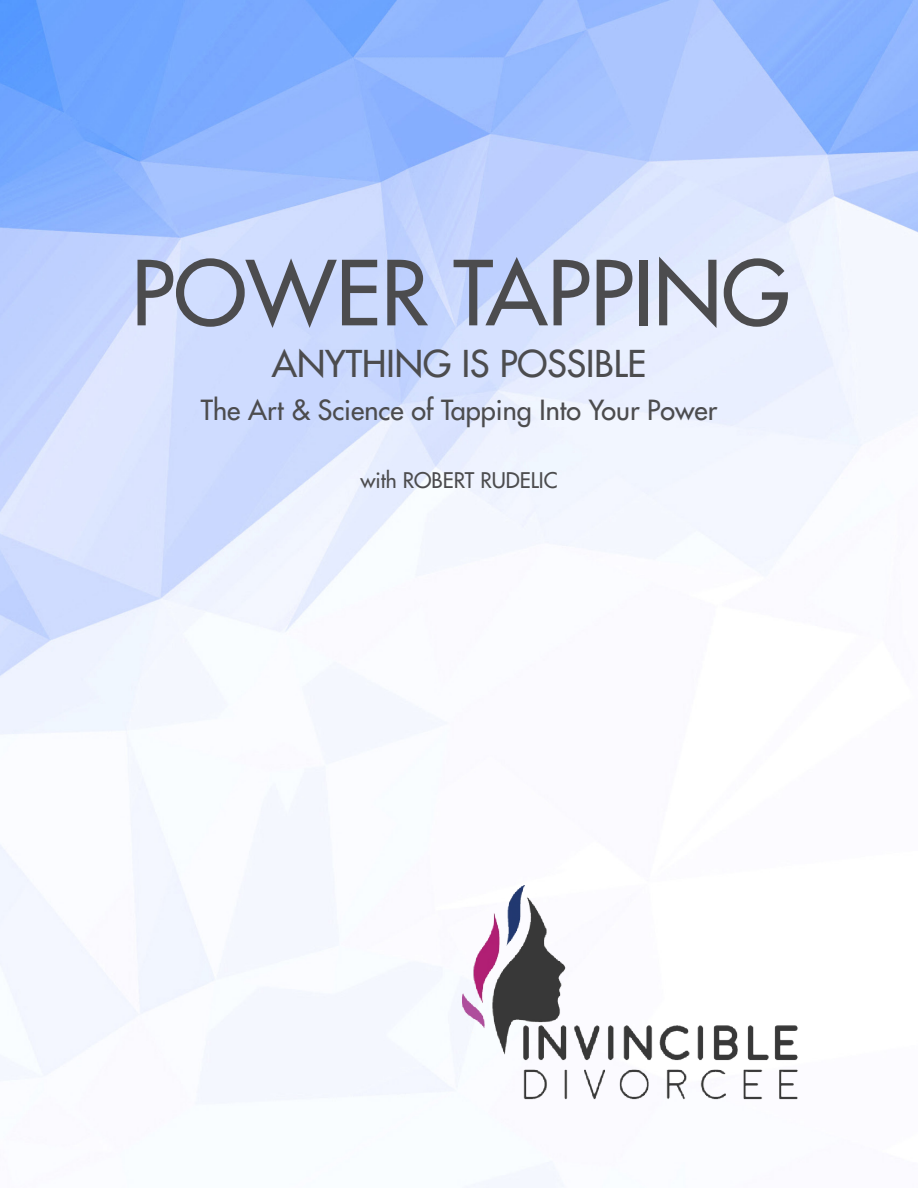
<style>
.page{position:relative;width:918px;height:1188px;background:#fff}
.page>*{position:absolute;margin:0;border:0;box-sizing:border-box;transform-origin:0 0}
.t1{font:87px "Futura LT";color:#4c4c4e}
.t2{font:36px "Futura LT";color:#4c4c4e}
.t3{font:27px "Futura LT";color:#4c4c4e}
.t4{font:21px "Futura LT";color:#4c4c4e}
</style>
<div class="page">
<img style="left:0;top:0;width:918px;height:1188px">
<img style="left:462px;top:885px;width:339px;height:223px">
<p class="t1" style="left:131px;top:237px;width:660px">POWER TAPPING</p>
<p class="t2" style="left:272px;top:340px;width:376px">ANYTHING IS POSSIBLE</p>
<p class="t3" style="left:201px;top:392px;width:518px">The Art &amp; Science of Tapping Into Your Power</p>
<p class="t4" style="left:360px;top:467px;width:199px">with ROBERT RUDELIC</p>
</div>
